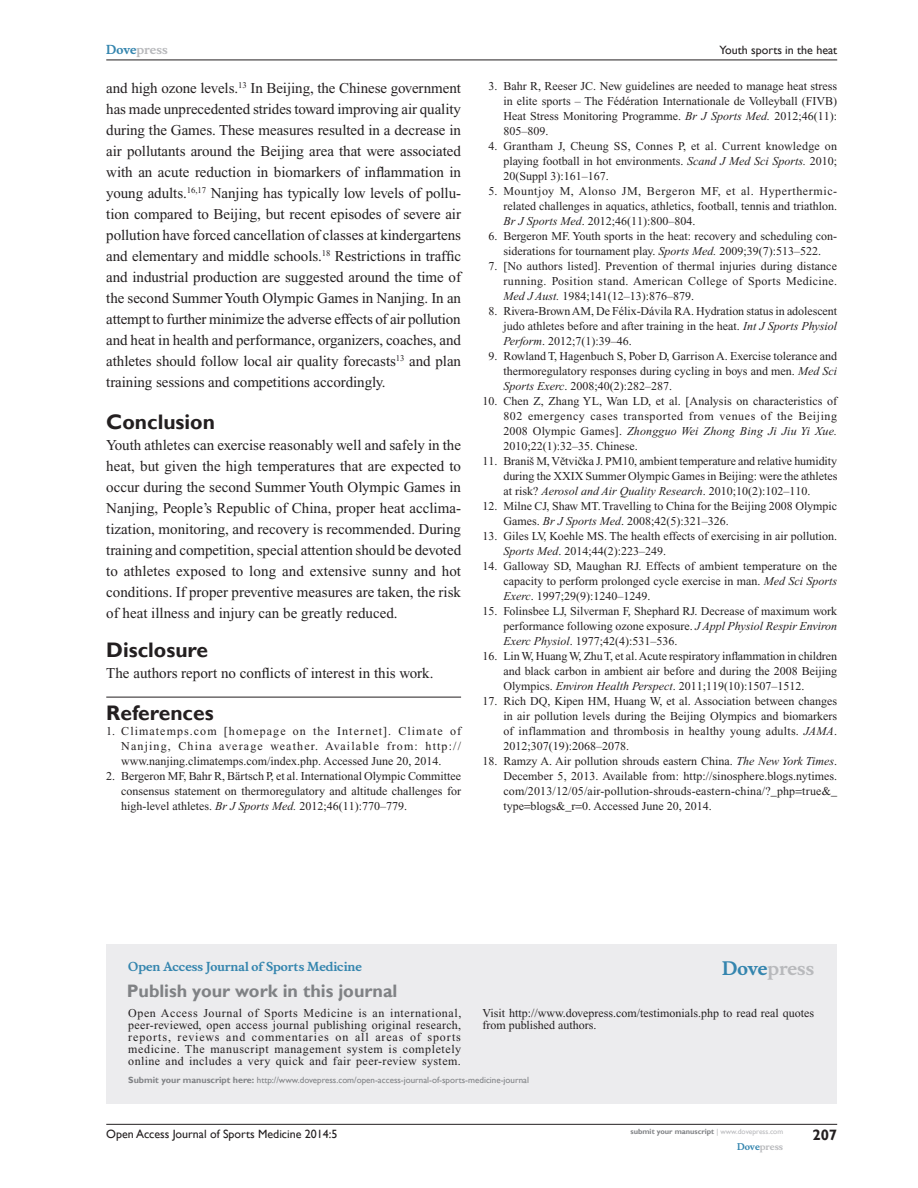
<style>
.page{position:relative;width:918px;height:1188px;background:#fff}
.page>*{position:absolute;margin:0;border:0;box-sizing:border-box;transform-origin:0 0}
.RefH{font:700 21px "Gill Sans";color:#231f20}
.PromBx-H1{font:700 18px "Gill Sans";color:#808285}
.PromBx-Brand{font:700 18px "Musee";color:#b8b9bc}
.Tx{font:15px/21px "Times New Roman";letter-spacing:-.005em;color:#231f20;text-align:justify}
.TxF{font:15px/21px "Times New Roman";color:#231f20;text-align:justify}
.RunFolio-R{font:700 15px "Gill Sans";color:#231f20}
.RefNL2{font:12px/15px "Times New Roman";color:#231f20;text-align:justify}
.PromBx-Tx{font:12px/12px "Times New Roman";color:#231f20;text-align:justify}
.RefNL1{font:12px/15px "Times New Roman";color:#231f20;text-align:justify}
.RunF-R{font:12px "Gill Sans";color:#231f20}
.PromBx-JrnlName{font:700 12px "Musee";color:#3485ae}
.RunH-R{font:12px "Gill Sans";color:#231f20}
.RunH-Brand-R{font:700 12px "Musee";color:#b8b9bc}
.PromBx-SubmitMssWebA{font:9px "Gill Sans";color:#808285}
.RunF-Brand-R{font:700 9px "Musee";color:#b8b9bc}
.RunF-SubmityourMS-R{font:700 7.5px "Gill Sans";color:#808285}
.s1{color:#3485ae}
.s2{font-style:italic}
.s3{font-style:inherit}
.s4{font-weight:700}
.s5{font-weight:400;color:#b8b9bc}
</style>
<div class="page">
<div style="left:106px;top:944px;width:731px;height:159px;background:#ececee"></div>
<hr style="left:106px;top:1124px;width:731px;height:1px;background:#231f20">
<hr style="left:106px;top:60px;width:731px;height:1px;background:#231f20">
<hr style="left:106px;top:697px;width:355px;height:1px;background:#231f20">
<p class="RunH-Brand-R" style="left:106px;top:43px;width:63px"><span class="s1">Dove</span>press</p>
<p class="Tx" style="left:106px;top:77px;width:356px">and high ozone levels.<sup>13</sup> In Beijing, the Chinese government has made unprecedented strides toward improving air quality during the Games. These measures resulted in a decrease in air pollutants around the Beijing area that were associated with an acute reduction in biomarkers of inflammation in young adults.<sup>16,17</sup> Nanjing has typically low levels of pollu&shy;tion compared to Beijing, but recent episodes of severe air pollution have forced cancellation of classes at kindergartens and elementary and middle schools.<sup>18</sup> Restrictions in traffic and industrial production are suggested around the time of the second Summer Youth Olympic Games in Nanjing. In an attempt to further minimize the adverse effects of air pollution and heat in health and performance, organizers, coaches, and athletes should follow local air quality forecasts<sup>13</sup> and plan training sessions and competitions accordingly.</p>
<h1 class="RefH" style="left:106px;top:409px;width:110px">Conclusion</h1>
<p class="TxF" style="left:106px;top:434px;width:356px">Youth athletes can exercise reasonably well and safely in the heat, but given the high temperatures that are expected to occur during the second Summer Youth Olympic Games in Nanjing, People’s Republic of China, proper heat acclima&shy;tization, monitoring, and recovery is recommended. During training and competition, special attention should be devoted to athletes exposed to long and extensive sunny and hot conditions. If proper preventive measures are taken, the risk of heat illness and injury can be greatly reduced.</p>
<h1 class="RefH" style="left:106px;top:637px;width:103px">Disclosure</h1>
<p class="TxF" style="left:106px;top:663px;width:329px">The authors report no conflicts of interest in this work.</p>
<p class="RefH" style="left:106px;top:700px;width:109px">References</p>
<p class="RefNL1" style="left:121px;top:724px;width:341px;text-indent:-15px">1. Climatemps.com [homepage on the Internet]. Climate of Nanjing, China average weather. Available from: http:// www.nanjing.climatemps.com/index.php. Accessed June 20, 2014.</p>
<p class="RefNL1" style="left:121px;top:769px;width:341px;text-indent:-15px">2. Bergeron MF, Bahr R, Bärtsch P, et al. International Olympic Committee consensus statement on thermoregulatory and altitude challenges for high-level athletes. <span class="s2">Br J Sports Med.</span> 2012;46(11):770–779.</p>
<p class="RunH-R" style="left:720px;top:43px;width:119px">Youth sports in the heat</p>
<p class="RefNL2" style="left:503px;top:79px;width:335px;text-indent:-15px">3. Bahr R, Reeser JC. New guidelines are needed to manage heat stress in elite sports – The Fédération Internationale de Volleyball (FIVB)<br>Heat Stress Monitoring Programme. <span class="s2">Br J Sports Med.</span> 2012;46(11):<br>805–809.</p>
<p class="RefNL2" style="left:503px;top:139px;width:335px;text-indent:-15px">4. Grantham J, Cheung SS, Connes P, et al. Current knowledge on playing football in hot environments. <span class="s2">Scand J Med Sci Sports.</span> 2010; 20(Suppl 3):161–167.</p>
<p class="RefNL2" style="left:503px;top:184px;width:335px;text-indent:-15px">5. Mountjoy M, Alonso JM, Bergeron MF, et al. Hyperthermic&shy;related challenges in aquatics, athletics, football, tennis and triathlon.<br><span class="s2">Br J Sports Med</span>. 2012;46(11):800–804.</p>
<p class="RefNL2" style="left:488px;top:229px;width:350px;text-align:center">6. Bergeron MF. Youth sports in the heat: recovery and scheduling con&shy;siderations for tournament play. <span class="s2">Sports Med.</span> 2009;39(7):513–522.</p>
<p class="RefNL2" style="left:503px;top:259px;width:335px;text-indent:-15px">7. [No authors listed]. Prevention of thermal injuries during distance running. Position stand. American College of Sports Medicine.<br><span class="s2">Med J Aust.</span> 1984;141(12–13):876–879.</p>
<p class="RefNL2" style="left:503px;top:304px;width:335px;text-indent:-15px">8. Rivera-Brown AM, De Félix-Dávila RA. Hydration status in adolescent judo athletes before and after training in the heat. <span class="s2">Int J Sports Physiol Perform</span>. 2012;7(1):39–46.</p>
<p class="RefNL2" style="left:503px;top:349px;width:335px;text-indent:-15px">9. Rowland T, Hagenbuch S, Pober D, Garrison A. Exercise tolerance and thermoregulatory responses during cycling in boys and men. <span class="s2">Med Sci Sports Exerc</span>. 2008;40(2):282–287.</p>
<p class="RefNL2" style="left:503px;top:394px;width:335px;text-indent:-21px">10. Chen Z, Zhang YL, Wan LD, et al. [Analysis on characteristics of 802 emergency cases transported from venues of the Beijing 2008 Olympic Games]. <span class="s2">Zhongguo Wei Zhong Bing Ji Jiu Yi Xue.<br></span>2010;22(1):32–35. Chinese.</p>
<p class="RefNL2" style="left:503px;top:454px;width:336px;text-indent:-21px">11. Braniš M, V<span class="s3">ě</span>tvi<span class="s3">č</span>ka J. PM10, ambient temperature and relative humidity during the XXIX Summer Olympic Games in Beijing: were the athletes at risk? <span class="s2">Aerosol and Air Quality Research</span>. 2010;10(2):102–110.</p>
<p class="RefNL2" style="left:503px;top:499px;width:335px;text-indent:-21px">12. Milne CJ, Shaw MT. Travelling to China for the Beijing 2008 Olympic<br>Games. <span class="s2">Br J Sports Med</span>. 2008;42(5):321–326.</p>
<p class="RefNL2" style="left:503px;top:529px;width:335px;text-indent:-21px">13. Giles LV, Koehle MS. The health effects of exercising in air pollution.<br><span class="s2">Sports Med</span>. 2014;44(2):223–249.</p>
<p class="RefNL2" style="left:503px;top:559px;width:335px;text-indent:-21px">14. Galloway SD, Maughan RJ. Effects of ambient temperature on the capacity to perform prolonged cycle exercise in man. <span class="s2">Med Sci Sports Exerc</span>. 1997;29(9):1240–1249.</p>
<p class="RefNL2" style="left:503px;top:604px;width:335px;text-indent:-21px">15. Folinsbee LJ, Silverman F, Shephard RJ. Decrease of maximum work performance following ozone exposure. <span class="s2">J Appl Physiol Respir Environ Exerc Physiol</span>. 1977;42(4):531–536.</p>
<p class="RefNL2" style="left:503px;top:649px;width:335px;text-indent:-21px">16. Lin W, Huang W, Zhu T, et al. Acute respiratory inflammation in children and black carbon in ambient air before and during the 2008 Beijing Olympics. <span class="s2">Environ Health Perspect</span>. 2011;119(10):1507–1512.</p>
<p class="RefNL2" style="left:503px;top:694px;width:335px;text-indent:-21px">17. Rich DQ, Kipen HM, Huang W, et al. Association between changes in air pollution levels during the Beijing Olympics and biomarkers of inflammation and thrombosis in healthy young adults. <span class="s2">JAMA</span>.<br>2012;307(19):2068–2078.</p>
<p class="RefNL2" style="left:503px;top:754px;width:335px;text-indent:-21px">18. Ramzy A. Air pollution shrouds eastern China. <span class="s2">The New York Times</span>.<br>December 5, 2013. Available from: http://sinosphere.blogs.nytimes. com/2013/12/05/air-pollution-shrouds-eastern-china/?_php true&amp;_ type blogs&amp;_r 0. Accessed June 20, 2014.</p>
<p class="PromBx-JrnlName" style="left:128px;top:959px;width:235px">Open Access Journal of Sports Medicine</p>
<p class="PromBx-H1" style="left:127px;top:980px;width:272px">Publish your work in this journal</p>
<p class="PromBx-Brand" style="left:722px;top:958px;width:94px"><span class="s1">Dove</span>press</p>
<p class="PromBx-Tx" style="left:128px;top:1007px;width:335px">Open Access Journal of Sports Medicine is an international, peer-reviewed, open access journal publishing original research, reports, reviews and commentaries on all areas of sports medicine. The manuscript management system is completely online and includes a very quick and fair peer-review system.</p>
<p class="PromBx-Tx" style="left:482px;top:1007px;width:333px">Visit http://www.dovepress.com/testimonials.php to read real quotes from published authors.</p>
<p class="PromBx-SubmitMssWebA" style="left:128px;top:1075px;width:402px"><span class="s4">Submit your manuscript here:</span> http://www.dovepress.com/open-access-journal-of-sports-medicine-journal</p>
<p class="RunF-R" style="left:106px;top:1127px;width:233px">Open Access Journal of Sports Medicine 2014:5</p>
<p class="RunF-SubmityourMS-R" style="left:631px;top:1127px;width:154px">submit your manuscript <span class="s5">| www.dovepress.com</span></p>
<p class="RunF-Brand-R" style="left:737px;top:1141px;width:48px"><span class="s1">Dove</span>press</p>
<p class="RunFolio-R" style="left:812px;top:1126px;width:26px">207</p>
</div>
